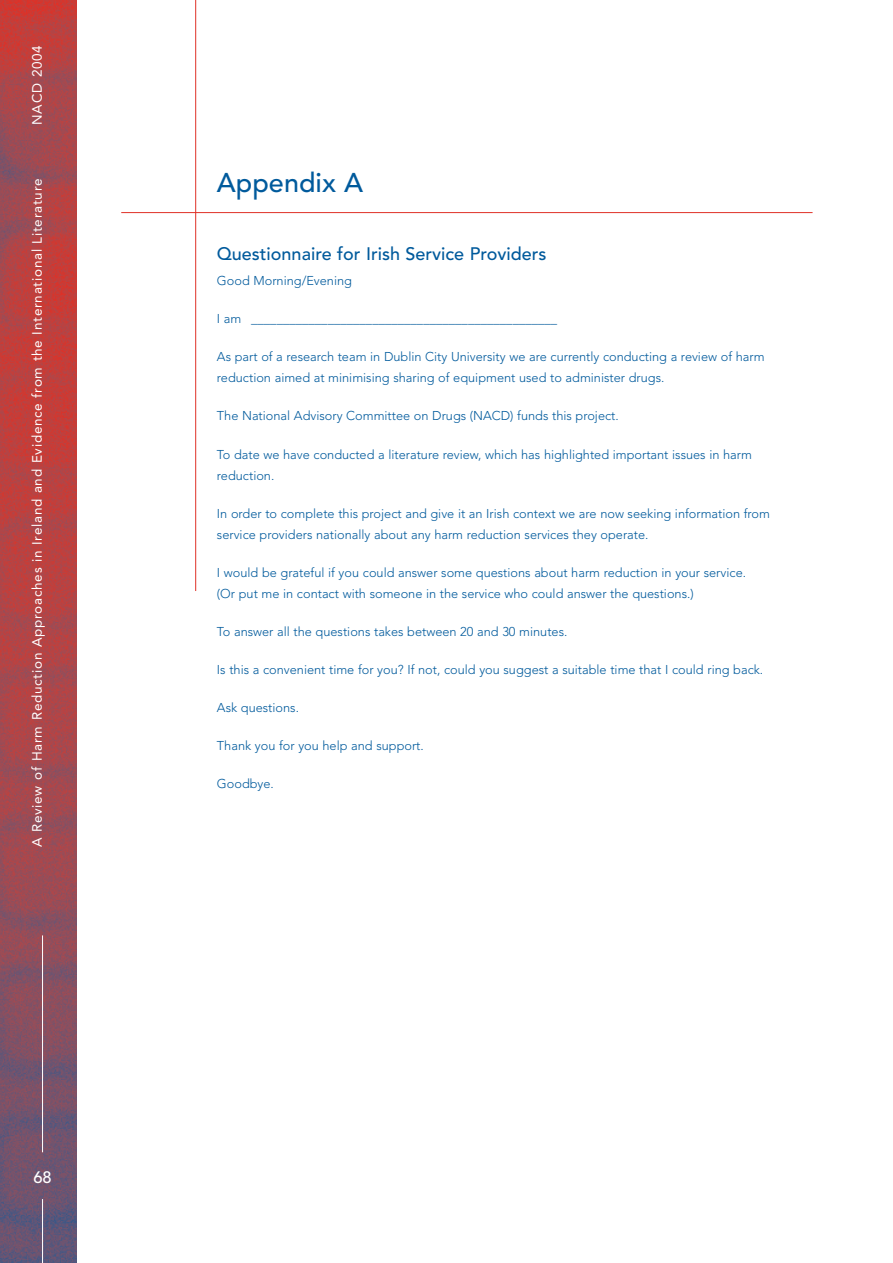
<style>
.page{position:relative;width:893px;height:1263px;background:#fff}
.page>*{position:absolute;margin:0;border:0;box-sizing:border-box;transform-origin:0 0}
.t1{font:500 27px "Avenir";color:#005a9c}
.t2{font:500 18px "Avenir";color:#005a9c}
.t3{font:500 16.5px "Avenir";color:#fff}
.t4{font:13.5px "Avenir";letter-spacing:.055em;color:#fff}
.t5{font:300 12.75px/21px "Avenir";color:#005a9c}
</style>
<div class="page">
<img style="left:0;top:0;width:77px;height:1263px">
<hr style="left:121px;top:212px;width:691px;height:1px;background:#e03127">
<hr style="left:195px;top:0;width:1px;height:591px;background:#e03127">
<hr style="left:42px;top:1199px;width:1px;height:64px;background:#fff">
<hr style="left:42px;top:935px;width:1px;height:217px;background:#fff">
<p class="t4" style="left:32px;top:125px;width:81px;rotate:-90deg">NACD 2004</p>
<p class="t4" style="left:32px;top:847px;width:670px;rotate:-90deg">A Review of Harm Reduction Approaches in Ireland and Evidence from the International Literature</p>
<p class="t3" style="left:33px;top:1171px;width:20px">68</p>
<h1 class="t1" style="left:217px;top:172px;width:148px">Appendix A</h1>
<h2 class="t2" style="left:217px;top:247px;width:331px">Questionnaire for Irish Service Providers</h2>
<p class="t5" style="left:217px;top:272px;width:136px">Good Morning/Evening</p>
<p class="t5" style="left:217px;top:310px;width:342px">I am ________________________________________________</p>
<p class="t5" style="left:217px;top:348px;width:549px">As part of a research team in Dublin City University we are currently conducting a review of harm reduction aimed at minimising sharing of equipment used to administer drugs.</p>
<p class="t5" style="left:217px;top:407px;width:403px">The National Advisory Committee on Drugs (NACD) funds this project.</p>
<p class="t5" style="left:217px;top:445px;width:536px">To date we have conducted a literature review, which has highlighted important issues in harm reduction.</p>
<p class="t5" style="left:217px;top:504px;width:554px">In order to complete this project and give it an Irish context we are now seeking information from service providers nationally about any harm reduction services they operate.</p>
<p class="t5" style="left:217px;top:563px;width:530px">I would be grateful if you could answer some questions about harm reduction in your service. (Or put me in contact with someone in the service who could answer the questions.)</p>
<p class="t5" style="left:217px;top:622px;width:352px">To answer all the questions takes between 20 and 30 minutes.</p>
<p class="t5" style="left:217px;top:660px;width:547px">Is this a convenient time for you? If not, could you suggest a suitable time that I could ring back.</p>
<p class="t5" style="left:217px;top:698px;width:84px">Ask questions.</p>
<p class="t5" style="left:217px;top:736px;width:208px">Thank you for you help and support.</p>
<p class="t5" style="left:217px;top:774px;width:58px">Goodbye.</p>
</div>
